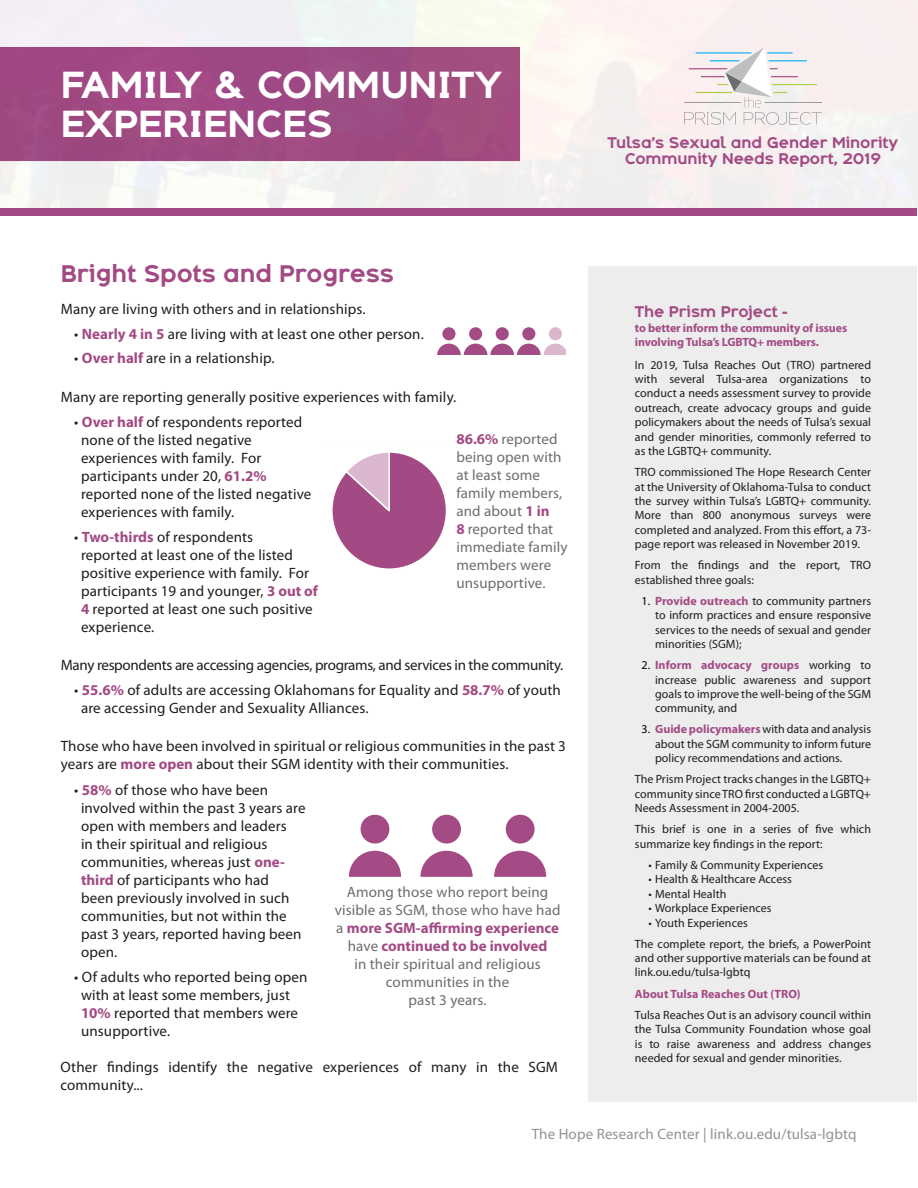
<style>
.page{position:relative;width:918px;height:1188px;background:#fff}
.page>*{position:absolute;margin:0;border:0;box-sizing:border-box;transform-origin:0 0}
.t1{font:700 33px/39.6px "Adequate";color:#fff}
.t2{font:700 21px "Adequate";letter-spacing:-.01em;color:#a34a84}
.t3{font:15px/18px "Myriad Pro";letter-spacing:.01em;color:#1d1d1d}
.t4{font:15px/18px "Myriad Pro";letter-spacing:.01em;color:#6c6d70}
.t5{font:15px "Myriad Pro";letter-spacing:-.02em;color:#1d1d1d}
.t6{font:700 13.5px/16.2px "Adequate";letter-spacing:-.01em;color:#a34a84;text-align:center}
.t7{font:12px/14.4px "Myriad Pro";letter-spacing:.005em;color:#1d1d1d;text-align:justify}
.t8{font:700 12px/14.4px "Myriad Pro";letter-spacing:-.01em;color:#a34a84}
.s1{font-weight:700;color:#a34a84}
.s2{color:#000}
</style>
<div class="page">
<img style="left:0;top:1px;width:918px;height:207px">
<div style="left:0;top:48px;width:519px;height:113px;background:#a04a82"></div>
<div style="left:1px;top:208px;width:916px;height:8px;background:#a34a84"></div>
<svg style="left:332px;top:452px;width:114px;height:117px"></svg>
<div style="left:361px;top:815px;width:28px;height:29px;background:#a44a84;border-radius:50%"></div>
<svg style="left:349px;top:851px;width:52px;height:26px"></svg>
<div style="left:432px;top:815px;width:29px;height:29px;background:#a44a84;border-radius:50%"></div>
<svg style="left:420px;top:851px;width:53px;height:26px"></svg>
<div style="left:506px;top:815px;width:29px;height:29px;background:#a44a84;border-radius:50%"></div>
<svg style="left:494px;top:851px;width:52px;height:26px"></svg>
<div style="left:589px;top:266px;width:328px;height:836px;background:#ededed"></div>
<div style="left:522px;top:327px;width:13px;height:13px;background:#a34b85;border-radius:50%"></div>
<div style="left:549px;top:327px;width:13px;height:13px;background:#dbb7cd;border-radius:50%"></div>
<div style="left:496px;top:327px;width:13px;height:13px;background:#a34b85;border-radius:50%"></div>
<div style="left:469px;top:327px;width:13px;height:13px;background:#a34b85;border-radius:50%"></div>
<div style="left:442px;top:327px;width:14px;height:13px;background:#a34b85;border-radius:50%"></div>
<svg style="left:437px;top:344px;width:129px;height:10px"></svg>
<div style="left:618px;top:0;width:267px;height:201px;background:#f8efef"></div>
<svg style="left:684px;top:48px;width:138px;height:77px"></svg>
<h1 class="t1" style="left:61px;top:65px;width:443px">FAMILY &amp; COMMUNITY<br>EXPERIENCES</h1>
<p class="t6" style="left:608px;top:135px;width:292px">Tulsa’s Sexual and Gender Minority<br>Community Needs Report, 2019</p>
<h2 class="t2" style="left:61px;top:260px;width:335px">Bright Spots and Progress</h2>
<p class="t3" style="left:61px;top:300px;width:306px">Many are living with others and in relationships.</p>
<p class="t3" style="left:74px;top:324px;width:351px">• <span class="s1">Nearly 4 in 5</span> are living with at least one other person.</p>
<p class="t3" style="left:74px;top:349px;width:202px">• <span class="s1">Over half</span> are in a relationship.</p>
<p class="t3" style="left:61px;top:387px;width:397px">Many are reporting generally positive experiences with family.</p>
<p class="t6" style="left:635px;top:304px;width:154px">The Prism Project -</p>
<p class="t8" style="left:635px;top:320px;width:214px">to better inform the community of issues involving Tulsa’s LGBTQ+ members.</p>
<p class="t7" style="left:635px;top:357px;width:238px">In 2019, Tulsa Reaches Out (TRO) partnered with several Tulsa-area organizations to conduct a needs assessment survey to provide outreach, create advocacy groups and guide policymakers about the needs of Tulsa’s sexual and gender minorities, commonly referred to as the LGBTQ+ community.</p>
<p class="t7" style="left:635px;top:465px;width:238px">TRO commissioned The Hope Research Center at the University of Oklahoma-Tulsa to conduct the survey within Tulsa’s LGBTQ+ community.<br>More than 800 anonymous surveys were completed and analyzed. From this effort, a 73- page report was released in November 2019.</p>
<p class="t7" style="left:635px;top:558px;width:238px">From the findings and the report, TRO established three goals:</p>
<p class="t7" style="left:655px;top:593px;width:217px;text-indent:-14px"><span class="s2">1.</span> <span class="s1">Provide outreach</span> to community partners to inform practices and ensure responsive services to the needs of sexual and gender minorities (SGM);</p>
<p class="t7" style="left:655px;top:658px;width:218px;text-indent:-14px"><span class="s2">2.</span> <span class="s1">Inform advocacy groups</span> working to increase public awareness and support goals to improve the well-being of the SGM community, and</p>
<p class="t7" style="left:655px;top:722px;width:217px;text-indent:-14px"><span class="s2">3.</span> <span class="s1">Guide policymakers</span> with data and analysis about the SGM community to inform future policy recommendations and actions.</p>
<p class="t7" style="left:635px;top:772px;width:238px">The Prism Project tracks changes in the LGBTQ+ community since TRO first conducted a LGBTQ+ Needs Assessment in 2004-2005.</p>
<p class="t7" style="left:635px;top:822px;width:238px">This brief is one in a series of five which summarize key findings in the report:</p>
<p class="t7" style="left:648px;top:858px;width:176px">• Family &amp; Community Experiences</p>
<p class="t7" style="left:648px;top:872px;width:145px">• Health &amp; Healthcare Access</p>
<p class="t7" style="left:648px;top:886px;width:80px">• Mental Health</p>
<p class="t7" style="left:648px;top:901px;width:125px">• Workplace Experiences</p>
<p class="t7" style="left:635px;top:912px;width:238px;line-height:21.1px;text-indent:14px">• Youth Experiences<br>The complete report, the briefs, a PowerPoint</p>
<p class="t7" style="left:635px;top:951px;width:238px">and other supportive materials can be found at link.ou.edu/tulsa-lgbtq</p>
<p class="t8" style="left:635px;top:986px;width:167px">About Tulsa Reaches Out (TRO)</p>
<p class="t7" style="left:635px;top:1007px;width:238px">Tulsa Reaches Out is an advisory council within the Tulsa Community Foundation whose goal is to raise awareness and address changes needed for sexual and gender minorities.</p>
<p class="t3" style="left:81px;top:413px;width:232px;text-indent:-7px">• <span class="s1">Over half</span> of respondents reported none of the listed negative experiences with family. For participants under 20, <span class="s1">61.2% </span>reported none of the listed negative experiences with family.</p>
<p class="t3" style="left:81px;top:528px;width:239px;text-indent:-7px">• <span class="s1">Two-thirds</span> of respondents<br>reported at least one of the listed positive experience with family. For participants 19 and younger, <span class="s1">3 out of<br>4</span> reported at least one such positive experience.</p>
<p class="t4" style="left:456px;top:430px;width:113px"><span class="s1">86.6%</span> reported being open with at least some family members, and about <span class="s1">1 in<br>8</span> reported that immediate family members were unsupportive.</p>
<p class="t5" style="left:61px;top:656px;width:504px">Many respondents are accessing agencies, programs, and services in the community.</p>
<p class="t3" style="left:81px;top:681px;width:481px;text-indent:-7px">• <span class="s1">55.6%</span> of adults are accessing Oklahomans for Equality and <span class="s1">58.7%</span> of youth are accessing Gender and Sexuality Alliances.</p>
<p class="t3" style="left:61px;top:737px;width:507px">Those who have been involved in spiritual or religious communities in the past 3 years are <span class="s1">more open</span> about their SGM identity with their communities.</p>
<p class="t3" style="left:81px;top:781px;width:226px;text-indent:-7px">• <span class="s1">58%</span> of those who have been involved within the past 3 years are open with members and leaders<br>in their spiritual and religious communities, whereas just <span class="s1">one&shy;third</span> of participants who had<br>been previously involved in such communities, but not within the past 3 years, reported having been open.</p>
<p class="t3" style="left:81px;top:968px;width:228px;text-indent:-7px">• Of adults who reported being open with at least some members, just<br><span class="s1">10%</span> reported that members were unsupportive.</p>
<p class="t4" style="left:335px;top:883px;width:227px;text-align:center">Among those who report being visible as SGM, those who have had a <span class="s1">more SGM-affirming experience </span>have <span class="s1">continued to be involved<br></span>in their spiritual and religious communities in the<br>past 3 years.</p>
<p class="t3" style="left:60px;top:1058px;width:499px">Other findings identify the negative experiences of many in the SGM community...</p>
<p class="t4" style="left:532px;top:1124px;width:326px">The Hope Research Center | link.ou.edu/tulsa-lgbtq</p>
</div>
